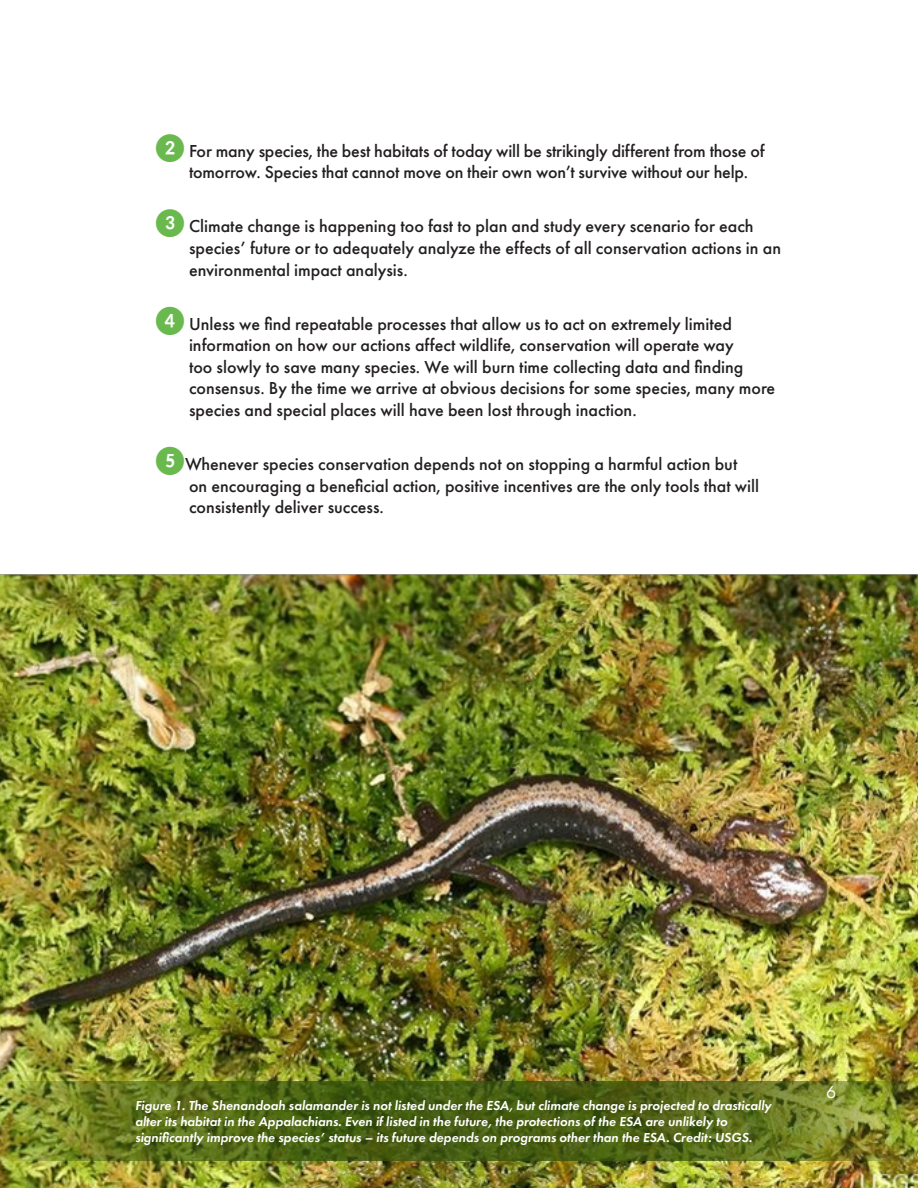
<style>
.page{position:relative;width:918px;height:1188px;background:#fff}
.page>*{position:absolute;margin:0;border:0;box-sizing:border-box;transform-origin:0 0}
.t1{font:500 18px/21.6px "Futura PT";color:#231f20}
.t2{font:18px "Futura PT";color:#fff}
.t3{font:italic 600 13.5px/16.2px "Futura PT";color:#fff}
.s1{font-family:"Lato";font-size:27px;color:#6ab94e}
</style>
<div class="page">
<img style="left:0;top:574px;width:918px;height:614px">
<svg style="left:0;top:1081px;width:918px;height:80px;background:#5b6d1b"></svg>
<p class="t1" style="left:189px;top:140px;width:577px;text-indent:-34px"><span class="s1">❷</span> For many species, the best habitats of today will be strikingly different from those of tomorrow. Species that cannot move on their own won’t survive without our help.</p>
<p class="t1" style="left:189px;top:216px;width:594px;text-indent:-34px"><span class="s1">❸</span> Climate change is happening too fast to plan and study every scenario for each species’ future or to adequately analyze the effects of all conservation actions in an environmental impact analysis.</p>
<p class="t1" style="left:189px;top:313px;width:588px;text-indent:-34px"><span class="s1">❹</span> Unless we find repeatable processes that allow us to act on extremely limited information on how our actions affect wildlife, conservation will operate way<br>too slowly to save many species. We will burn time collecting data and finding consensus. By the time we arrive at obvious decisions for some species, many more species and special places will have been lost through inaction.</p>
<p class="t1" style="left:189px;top:453px;width:572px;text-indent:-34px"><span class="s1">❺</span>Whenever species conservation depends not on stopping a harmful action but on encouraging a beneficial action, positive incentives are the only tools that will consistently deliver success.</p>
<p class="t3" style="left:135px;top:1097px;width:638px">Figure 1. The Shenandoah salamander is not listed under the ESA, but climate change is projected to drastically alter its habitat in the Appalachians. Even if listed in the future, the protections of the ESA are unlikely to significantly improve the species’ status – its future depends on programs other than the ESA. Credit: USGS.</p>
<p class="t2" style="left:826px;top:1081px;width:12px">6</p>
</div>
